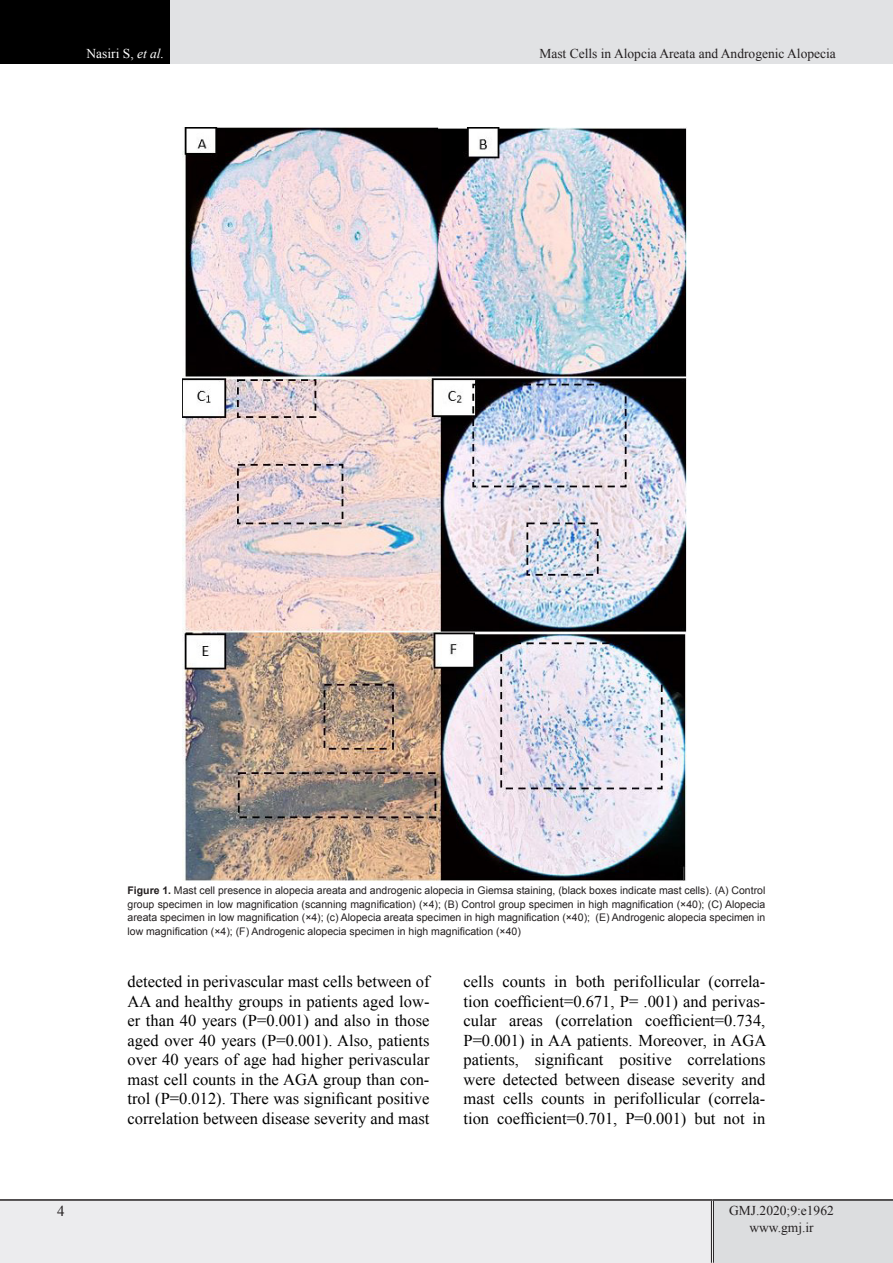
<style>
.page{position:relative;width:893px;height:1263px;background:#fff}
.page>*{position:absolute;margin:0;border:0;box-sizing:border-box;transform-origin:0 0}
.t1{font:16.5px/19.5px "Times New Roman";color:#000;text-align:justify}
.t2{font:15px "Times New Roman";color:#231f20}
.t3{font:13.5px/16.2px "Times New Roman";color:#231f20;text-align:center}
.t4{font:13.5px "Times New Roman";color:#fff}
.t5{font:10.5px/13.5px "Arial";color:#231f20;text-align:justify}
.s1{font-style:italic}
.s2{font-weight:700}
</style>
<div class="page">
<div style="left:0;top:1200px;width:712px;height:63px;background:#ececee"></div>
<div style="left:712px;top:1200px;width:181px;height:63px;background:#dcdddf"></div>
<hr style="left:711px;top:1201px;width:3px;height:62px;background:#fff">
<hr style="left:711px;top:1201px;width:1px;height:62px;background:#231f20">
<hr style="left:713px;top:1201px;width:1px;height:62px;background:#231f20">
<hr style="left:0;top:1199px;width:712px;height:2px;background:#231f20">
<hr style="left:712px;top:1199px;width:181px;height:2px;background:#231f20">
<div style="left:0;top:0;width:170px;height:64px;background:#000"></div>
<div style="left:170px;top:0;width:723px;height:64px;background:#e1e2e4"></div>
<img style="left:183px;top:128px;width:504px;height:753px">
<p class="t4" style="left:86px;top:44px;width:79px">Nasiri S, <span class="s1">et al.</span></p>
<p class="t3" style="left:539px;top:45px;width:298px">Mast Cells in Alopcia Areata and Androgenic Alopecia</p>
<p class="t5" style="left:128px;top:884px;width:639px"><span class="s2">Figure 1.</span> Mast cell presence in alopecia areata and androgenic alopecia in Giemsa staining, (black boxes indicate mast cells). (A) Control group specimen in low magnification (scanning magnification) (×4); (B) Control group specimen in high magnification (×40); (C) Alopecia areata specimen in low magnification (×4); (c) Alopecia areata specimen in high magnification (×40); (E) Androgenic alopecia specimen in low magnification (×4); (F) Androgenic alopecia specimen in high magnification (×40)</p>
<p class="t1" style="left:128px;top:971px;width:303px">detected in perivascular mast cells between of AA and healthy groups in patients aged low&shy;er than 40 years (P=0.001) and also in those aged over 40 years (P=0.001). Also, patients over 40 years of age had higher perivascular mast cell counts in the AGA group than con&shy;trol (P=0.012). There was significant positive correlation between disease severity and mast</p>
<p class="t1" style="left:463px;top:971px;width:304px">cells counts in both perifollicular (correla&shy;tion coefficient=0.671, P= .001) and perivas&shy;cular areas (correlation coefficient=0.734, P=0.001) in AA patients. Moreover, in AGA patients, significant positive correlations were detected between disease severity and mast cells counts in perifollicular (correla&shy;tion coefficient=0.701, P=0.001) but not in</p>
<p class="t2" style="left:57px;top:1201px;width:9px">4</p>
<p class="t3" style="left:729px;top:1202px;width:106px">GMJ.2020;9:e1962 www.gmj.ir</p>
</div>
